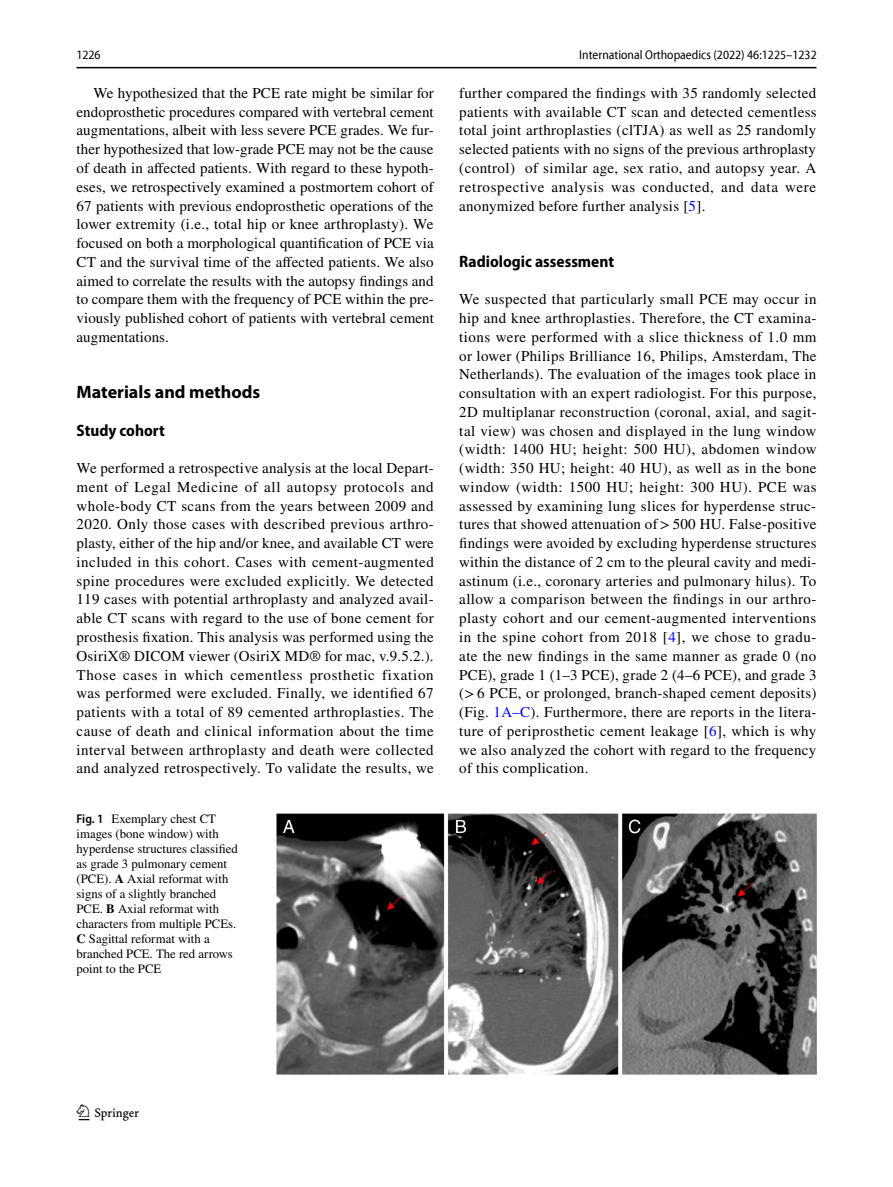
<style>
.page{position:relative;width:893px;height:1187px;background:#fff}
.page>*{position:absolute;margin:0;border:0;box-sizing:border-box;transform-origin:0 0}
.t1{font:22.5px "Springnew Regular 2";color:#000}
.t2{font:700 18px "Myriad Pro";color:#000}
.t3{font:700 semi-condensed 16.5px "Myriad Pro";color:#000}
.t4{font:15px/18.8px "STIX";letter-spacing:.02em;color:#000;text-align:justify}
.t5{font:12.75px/15px "STIX";color:#000}
.t6{font:semi-condensed 12.75px "Myriad Pro Unic";color:#000}
.s1{font-family:"Myriad Pro";font-weight:600;font-stretch:semi-condensed}
.s2{font-weight:700}
.s3{color:#00f}
</style>
<div class="page">
<hr style="left:77px;top:67px;width:739px;height:1px;background:#000">
<img style="left:276px;top:813px;width:540px;height:260px">
<p class="t6" style="left:76px;top:50px;width:26px">1226</p>
<p class="t6" style="left:579px;top:50px;width:239px">International Orthopaedics (2022) 46:1225–1232</p>
<p class="t4" style="left:77px;top:84px;width:359px;text-indent:17px">We hypothesized that the PCE rate might be similar for endoprosthetic procedures compared with vertebral cement augmentations, albeit with less severe PCE grades. We fur&shy;ther hypothesized that low-grade PCE may not be the cause of death in affected patients. With regard to these hypoth&shy;eses, we retrospectively examined a postmortem cohort of 67 patients with previous endoprosthetic operations of the lower extremity (i.e., total hip or knee arthroplasty). We focused on both a morphological quantification of PCE via CT and the survival time of the affected patients. We also aimed to correlate the results with the autopsy findings and to compare them with the frequency of PCE within the pre&shy;viously published cohort of patients with vertebral cement augmentations.</p>
<p class="t2" style="left:77px;top:380px;width:185px">Materials and methods</p>
<p class="t3" style="left:77px;top:421px;width:90px">Study cohort</p>
<p class="t4" style="left:77px;top:459px;width:359px">We performed a retrospective analysis at the local Depart&shy;ment of Legal Medicine of all autopsy protocols and whole-body CT scans from the years between 2009 and 2020. Only those cases with described previous arthro&shy;plasty, either of the hip and/or knee, and available CT were included in this cohort. Cases with cement-augmented spine procedures were excluded explicitly. We detected 119 cases with potential arthroplasty and analyzed avail&shy;able CT scans with regard to the use of bone cement for prosthesis fixation. This analysis was performed using the OsiriX® DICOM viewer (OsiriX MD® for mac, v.9.5.2.).<br>Those cases in which cementless prosthetic fixation was performed were excluded. Finally, we identified 67 patients with a total of 89 cemented arthroplasties. The cause of death and clinical information about the time interval between arthroplasty and death were collected and analyzed retrospectively. To validate the results, we</p>
<p class="t5" style="left:77px;top:812px;width:163px"><span class="s1">Fig. 1</span> Exemplary chest CT images (bone window) with hyperdense structures classified as grade 3 pulmonary cement (PCE). <span class="s2">A</span> Axial reformat with signs of a slightly branched<br>PCE. <span class="s2">B</span> Axial reformat with characters from multiple PCEs.<br><span class="s2">C</span> Sagittal reformat with a branched PCE. The red arrows point to the PCE</p>
<p class="t4" style="left:459px;top:84px;width:359px">further compared the findings with 35 randomly selected patients with available CT scan and detected cementless total joint arthroplasties (clTJA) as well as 25 randomly selected patients with no signs of the previous arthroplasty (control) of similar age, sex ratio, and autopsy year. A retrospective analysis was conducted, and data were anonymized before further analysis [<span class="s3">5</span>].</p>
<p class="t3" style="left:459px;top:252px;width:156px">Radiologic assessment</p>
<p class="t4" style="left:459px;top:291px;width:359px">We suspected that particularly small PCE may occur in hip and knee arthroplasties. Therefore, the CT examina&shy;tions were performed with a slice thickness of 1.0 mm or lower (Philips Brilliance 16, Philips, Amsterdam, The Netherlands). The evaluation of the images took place in consultation with an expert radiologist. For this purpose, 2D multiplanar reconstruction (coronal, axial, and sagit&shy;tal view) was chosen and displayed in the lung window (width: 1400 HU; height: 500 HU), abdomen window (width: 350 HU; height: 40 HU), as well as in the bone window (width: 1500 HU; height: 300 HU). PCE was assessed by examining lung slices for hyperdense struc&shy;tures that showed attenuation of&gt;500 HU. False-positive findings were avoided by excluding hyperdense structures within the distance of 2 cm to the pleural cavity and medi&shy;astinum (i.e., coronary arteries and pulmonary hilus). To allow a comparison between the findings in our arthro&shy;plasty cohort and our cement-augmented interventions in the spine cohort from 2018 [<span class="s3">4</span>], we chose to gradu&shy;ate the new findings in the same manner as grade 0 (no PCE), grade 1 (1–3 PCE), grade 2 (4–6 PCE), and grade 3 (&gt;6 PCE, or prolonged, branch-shaped cement deposits) (Fig. <span class="s3">1A–C</span>). Furthermore, there are reports in the litera&shy;ture of periprosthetic cement leakage [<span class="s3">6</span>], which is why we also analyzed the cohort with regard to the frequency of this complication.</p>
<h1 class="t1" style="left:79px;top:1104px;width:62px">1 3</h1>
</div>
